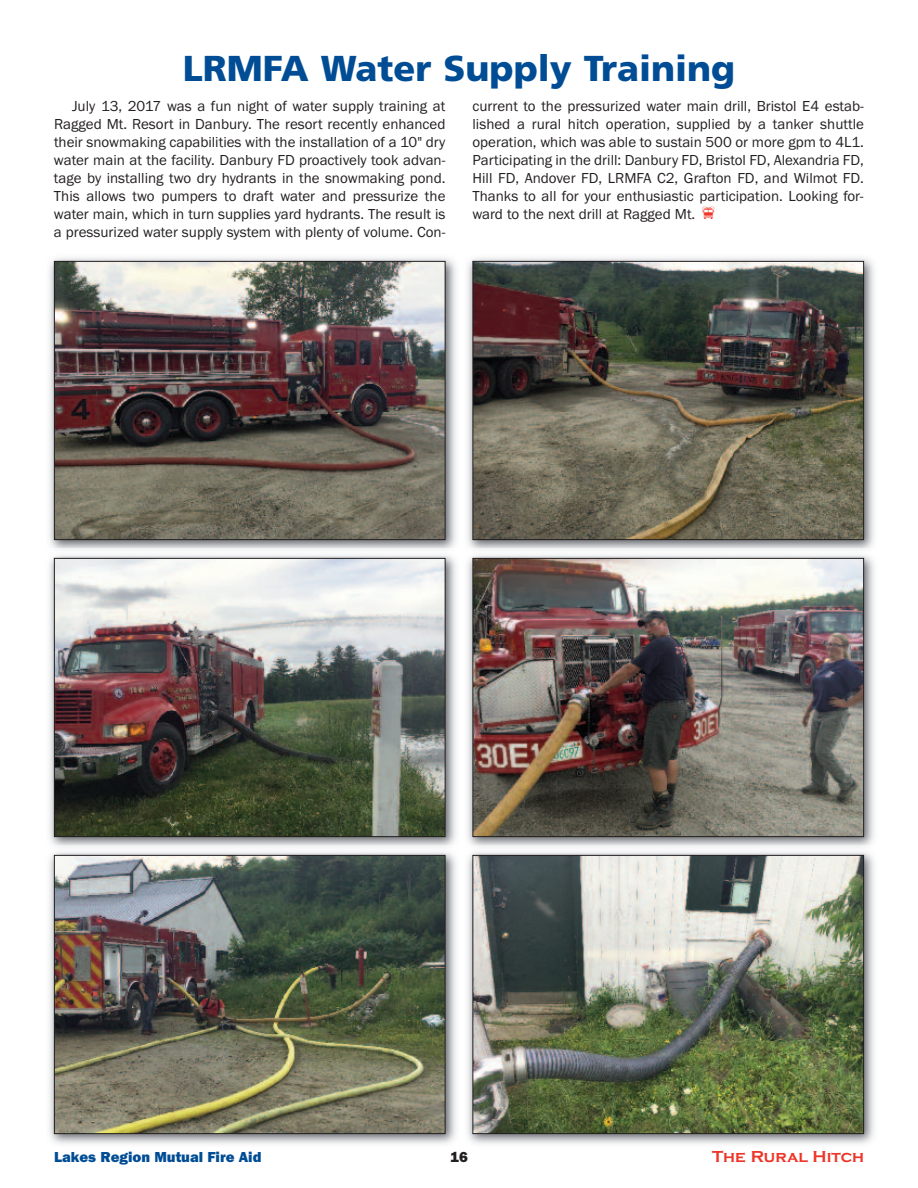
<style>
.page{position:relative;width:918px;height:1188px;background:#fff}
.page>*{position:absolute;margin:0;border:0;box-sizing:border-box;transform-origin:0 0}
.t1{font:900 36px "Frutiger";color:#014d95}
.t2{font:700 16.5px "Copperplate Gothic";color:#ee3529}
.t3{font:15px/18px "Franklin Gothic";color:#231f20;text-align:justify}
.t4{font:15px "Franklin Gothic URW Hea";color:#014d95}
.t5{font:15px "Franklin Gothic URW Hea";color:#231f20}
</style>
<div class="page">
<img style="left:49px;top:257px;width:407px;height:887px">
<img style="left:56px;top:263px;width:388px;height:275px">
<div style="left:54px;top:261px;width:392px;height:279px;border:1px solid #231f20"></div>
<img style="left:467px;top:257px;width:407px;height:887px">
<img style="left:474px;top:263px;width:388px;height:275px">
<div style="left:472px;top:261px;width:392px;height:279px;border:1px solid #231f20"></div>
<img style="left:56px;top:560px;width:388px;height:275px">
<div style="left:54px;top:558px;width:392px;height:279px;border:1px solid #231f20"></div>
<img style="left:474px;top:560px;width:388px;height:275px">
<div style="left:472px;top:558px;width:392px;height:279px;border:1px solid #231f20"></div>
<img style="left:56px;top:857px;width:388px;height:275px">
<div style="left:54px;top:855px;width:392px;height:279px;border:1px solid #231f20"></div>
<img style="left:474px;top:857px;width:388px;height:275px">
<div style="left:472px;top:855px;width:392px;height:279px;border:1px solid #231f20"></div>
<h1 class="t1" style="left:183px;top:54px;width:554px">LRMFA Water Supply Training</h1>
<p class="t3" style="left:54px;top:97px;width:393px;text-indent:18px">July 13, 2017 was a fun night of water supply training at Ragged Mt. Resort in Danbury. The resort recently enhanced their snowmaking capabilities with the installation of a 10" dry water main at the facility. Danbury FD proactively took advan&shy;tage by installing two dry hydrants in the snowmaking pond.<br>This allows two pumpers to draft water and pressurize the water main, which in turn supplies yard hydrants. The result is a pressurized water supply system with plenty of volume. Con-</p>
<p class="t3" style="left:472px;top:97px;width:393px">current to the pressurized water main drill, Bristol E4 estab&shy;lished a rural hitch operation, supplied by a tanker shuttle operation, which was able to sustain 500 or more gpm to 4L1.<br>Participating in the drill: Danbury FD, Bristol FD, Alexandria FD, Hill FD, Andover FD, LRMFA C2, Grafton FD, and Wilmot FD.<br>Thanks to all for your enthusiastic participation. Looking for&shy;ward to the next drill at Ragged Mt.</p>
<p class="t4" style="left:54px;top:1148px;width:209px">Lakes Region Mutual Fire Aid</p>
<p class="t5" style="left:450px;top:1148px;width:19px">16</p>
<p class="t2" style="left:712px;top:1147px;width:153px">The Rural Hitch</p>
</div>
